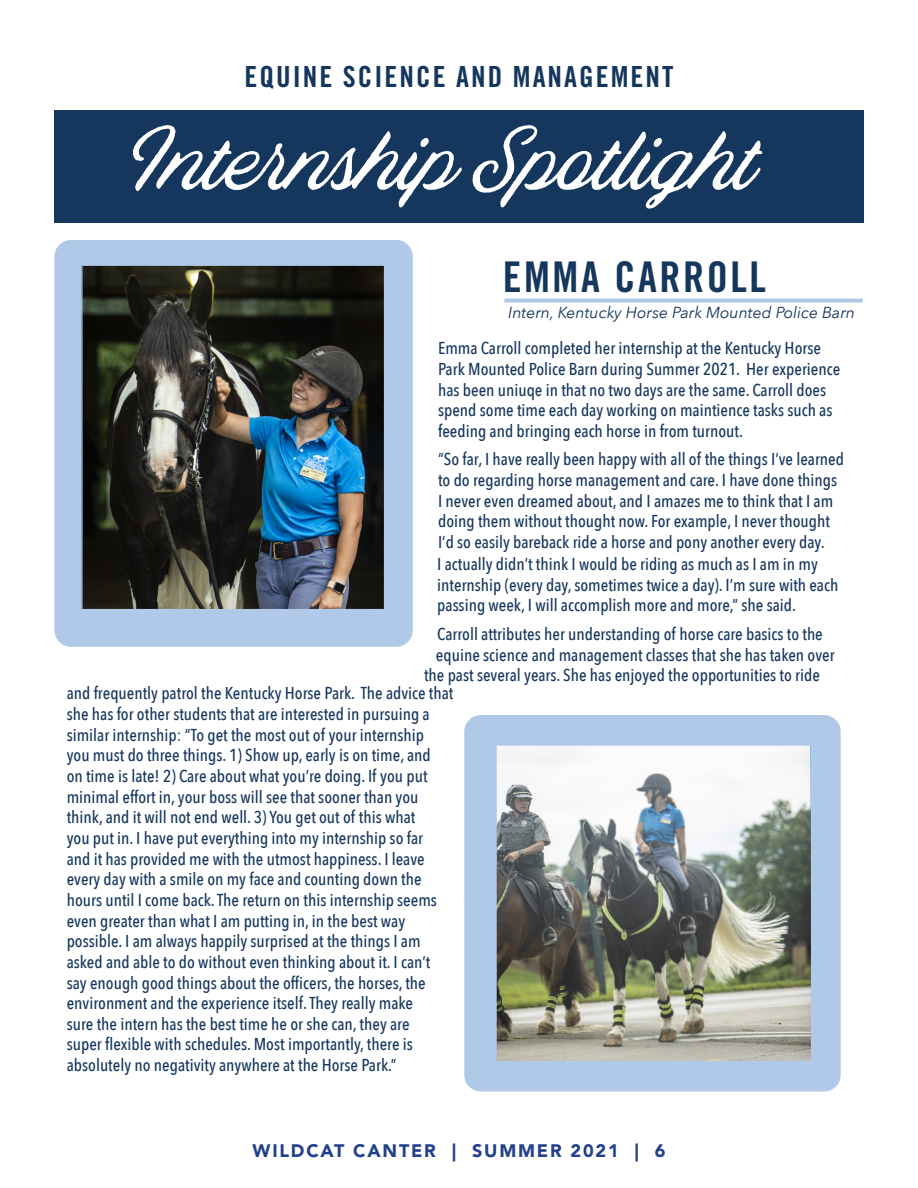
<style>
.page{position:relative;width:918px;height:1188px;background:#fff}
.page>*{position:absolute;margin:0;border:0;box-sizing:border-box;transform-origin:0 0}
.t1{font:83.4px "Blackbike Rough";color:#fff}
.t2{font:42.3px "Trade Gothic LT Pro Bd Cn 20";letter-spacing:.06em;color:#15365d}
.t3{font:29.1px "Trade Gothic LT Pro Bd Cn 20";letter-spacing:.07em;color:#15365d}
.t4{font:900 18px "Avenir LT Std";letter-spacing:.1em;color:#22408b}
.t5{font:500 17.25px/20.7px "Avenir Next Condensed";color:#15365d}
.t6{font:italic 15.9px "Avenir Next";color:#15365d}
</style>
<div class="page">
<div style="left:55px;top:110px;width:809px;height:113px;background:#15365d"></div>
<svg style="left:504px;top:299px;width:359px;height:4px"></svg>
<div style="left:55px;top:241px;width:357px;height:405px;background:#b0c9e8;border-radius:16px"></div>
<div style="left:465px;top:716px;width:375px;height:375px;background:#b0c9e8;border-radius:16px"></div>
<div style="left:464px;top:715px;width:377px;height:376px;border:1px solid #b0c9e8;border-radius:16px"></div>
<img style="left:83px;top:267px;width:300px;height:341px">
<div style="left:81px;top:265px;width:304px;height:345px;border:1px solid #b0c9e8"></div>
<img style="left:497px;top:746px;width:313px;height:314px">
<div style="left:495px;top:744px;width:317px;height:318px;border:1px solid #b0c9e8"></div>
<p class="t3" style="left:245px;top:59px;width:430px">EQUINE SCIENCE AND MANAGEMENT</p>
<p class="t1" style="left:134px;top:111px;width:626px">Internship Spotlight</p>
<p class="t2" style="left:503px;top:251px;width:265px">EMMA CARROLL</p>
<p class="t6" style="left:508px;top:299px;width:348px">Intern, Kentucky Horse Park Mounted Police Barn</p>
<p class="t5" style="left:438px;top:338px;width:404px">Emma Carroll completed her internship at the Kentucky Horse Park Mounted Police Barn during Summer 2021. Her experience has been uniuqe in that no two days are the same. Carroll does spend some time each day working on maintience tasks such as feeding and bringing each horse in from turnout.</p>
<p class="t5" style="left:438px;top:449px;width:407px">“So far, I have really been happy with all of the things I’ve learned to do regarding horse management and care. I have done things I never even dreamed about, and I amazes me to think that I am doing them without thought now. For example, I never thought I’d so easily bareback ride a horse and pony another every day.</p>
<p class="t5" style="left:437px;top:554px;width:403px">I actually didn’t think I would be riding as much as I am in my internship (every day, sometimes twice a day). I’m sure with each passing week, I will accomplish more and more,” she said.</p>
<p class="t5" style="left:437px;top:623px;width:387px">Carroll attributes her understanding of horse care basics to the</p>
<p class="t5" style="left:436px;top:644px;width:400px">equine science and management classes that she has taken over</p>
<p class="t5" style="left:424px;top:665px;width:397px">the past several years. She has enjoyed the opportunities to ride</p>
<p class="t5" style="left:67px;top:683px;width:388px">and frequently patrol the Kentucky Horse Park. The advice that she has for other students that are interested in pursuing a similar internship: “To get the most out of your internship<br>you must do three things. 1) Show up, early is on time, and<br>on time is late! 2) Care about what you’re doing. If you put minimal effort in, your boss will see that sooner than you think, and it will not end well. 3) You get out of this what<br>you put in. I have put everything into my internship so far<br>and it has provided me with the utmost happiness. I leave every day with a smile on my face and counting down the hours until I come back. The return on this internship seems even greater than what I am putting in, in the best way possible. I am always happily surprised at the things I am asked and able to do without even thinking about it. I can’t say enough good things about the officers, the horses, the environment and the experience itself. They really make<br>sure the intern has the best time he or she can, they are<br>super flexible with schedules. Most importantly, there is absolutely no negativity anywhere at the Horse Park.”</p>
<p class="t4" style="left:253px;top:1139px;width:414px">WILDCAT CANTER | SUMMER 2021 | 6</p>
</div>
